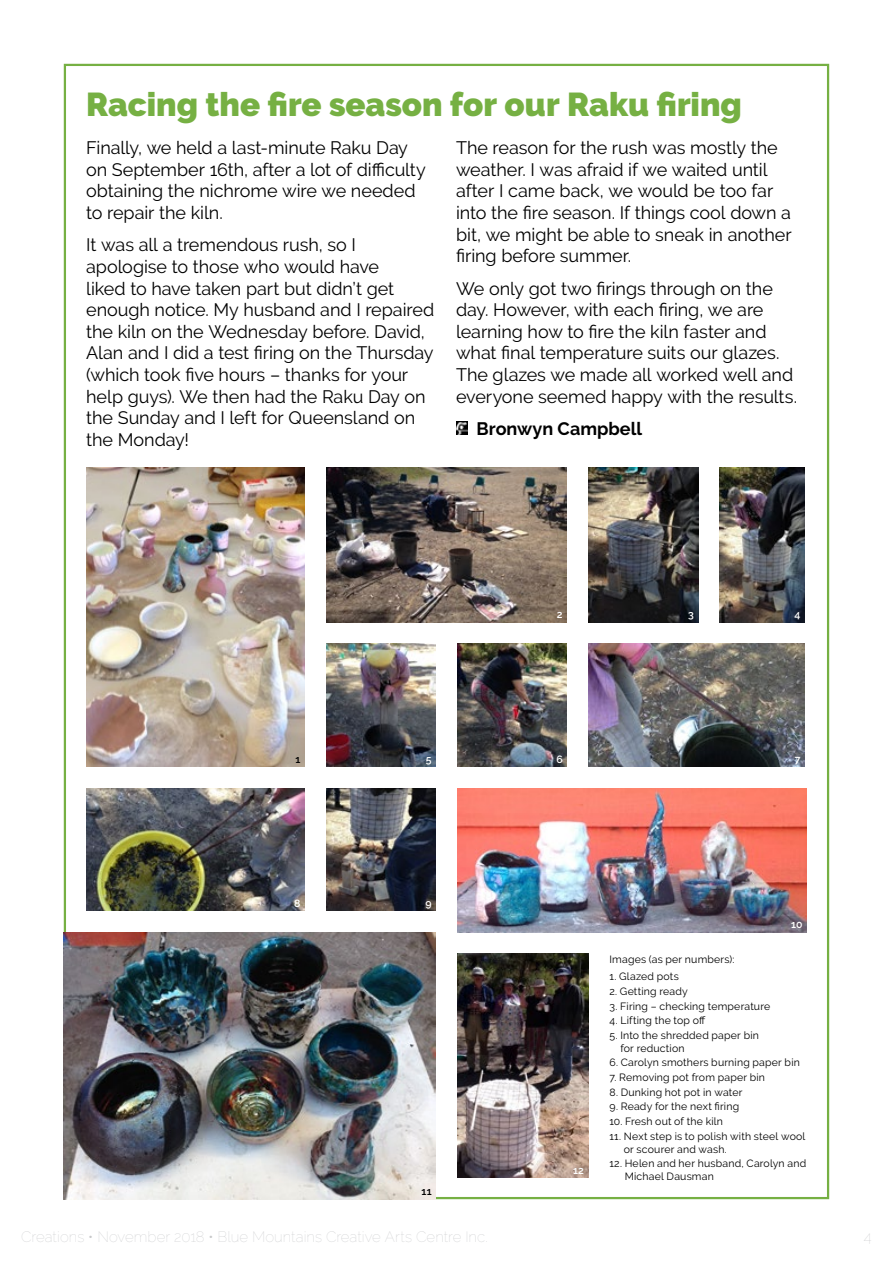
<style>
.page{position:relative;width:893px;height:1263px;background:#fff}
.page>*{position:absolute;margin:0;border:0;box-sizing:border-box;transform-origin:0 0}
.t1{font:900 33px "Raleway";color:#76b043}
.t2{font:18px/21.6px "Raleway";letter-spacing:-.005em;color:#000}
.t3{font:700 18px "Raleway";color:#000}
.t4{font:10.5px/12.6px "Raleway";letter-spacing:.02em;color:#000}
.t5{font:600 10.5px "Raleway";color:#fff}
.t6{font:600 10.5px "Raleway";color:#000}
</style>
<div class="page">
<div style="left:64px;top:64px;width:765px;height:1135px;background:#fff;border:2px solid #76b043"></div>
<img style="left:326px;top:468px;width:241px;height:155px">
<img style="left:588px;top:468px;width:110px;height:155px">
<img style="left:588px;top:644px;width:217px;height:123px">
<img style="left:86px;top:468px;width:219px;height:299px">
<img style="left:719px;top:468px;width:86px;height:155px">
<img style="left:326px;top:644px;width:110px;height:123px">
<img style="left:457px;top:644px;width:110px;height:123px">
<img style="left:86px;top:788px;width:219px;height:123px">
<img style="left:326px;top:788px;width:110px;height:123px">
<svg style="left:456px;top:422px;width:12px;height:13px"></svg>
<img style="left:457px;top:953px;width:131px;height:225px">
<img style="left:457px;top:788px;width:350px;height:144px">
<img style="left:64px;top:932px;width:372px;height:267px">
<h1 class="t1" style="left:86px;top:85px;width:657px">Racing the fire season for our Raku firing</h1>
<p class="t2" style="left:86px;top:137px;width:341px">Finally, we held a last-minute Raku Day on September 16th, after a lot of difficulty obtaining the nichrome wire we needed to repair the kiln.</p>
<p class="t2" style="left:86px;top:234px;width:350px">It was all a tremendous rush, so I apologise to those who would have<br>liked to have taken part but didn’t get enough notice. My husband and I repaired the kiln on the Wednesday before. David, Alan and I did a test firing on the Thursday (which took five hours – thanks for your help guys). We then had the Raku Day on the Sunday and I left for Queensland on the Monday!</p>
<p class="t2" style="left:456px;top:137px;width:337px">The reason for the rush was mostly the weather. I was afraid if we waited until after I came back, we would be too far into the fire season. If things cool down a bit, we might be able to sneak in another firing before summer.</p>
<p class="t2" style="left:456px;top:277px;width:343px">We only got two firings through on the day. However, with each firing, we are learning how to fire the kiln faster and what final temperature suits our glazes.<br>The glazes we made all worked well and everyone seemed happy with the results.</p>
<p class="t3" style="left:477px;top:418px;width:167px">Bronwyn Campbell</p>
<p class="t5" style="left:557px;top:609px;width:7px">2</p>
<p class="t5" style="left:688px;top:609px;width:7px">3</p>
<p class="t5" style="left:795px;top:609px;width:7px">4</p>
<p class="t6" style="left:296px;top:753px;width:6px">1</p>
<p class="t5" style="left:426px;top:753px;width:7px">5</p>
<p class="t5" style="left:556px;top:753px;width:8px">6</p>
<p class="t5" style="left:795px;top:753px;width:7px">7</p>
<p class="t5" style="left:294px;top:897px;width:8px">8</p>
<p class="t5" style="left:425px;top:897px;width:8px">9</p>
<p class="t6" style="left:422px;top:1185px;width:12px">11</p>
<p class="t5" style="left:573px;top:1164px;width:12px">12</p>
<p class="t5" style="left:791px;top:918px;width:13px">10</p>
<p class="t4" style="left:609px;top:953px;width:127px">Images (as per numbers):</p>
<p class="t4" style="left:609px;top:970px;width:71px">1. Glazed pots</p>
<p class="t4" style="left:609px;top:985px;width:80px">2. Getting ready</p>
<p class="t4" style="left:609px;top:999px;width:162px">3. Firing – checking temperature</p>
<p class="t4" style="left:609px;top:1014px;width:98px">4. Lifting the top off</p>
<p class="t4" style="left:620px;top:1029px;width:140px;text-indent:-11px">5. Into the shredded paper bin for reduction</p>
<p class="t4" style="left:609px;top:1056px;width:192px">6. Carolyn smothers burning paper bin</p>
<p class="t4" style="left:609px;top:1071px;width:157px">7. Removing pot from paper bin</p>
<p class="t4" style="left:609px;top:1086px;width:134px">8. Dunking hot pot in water</p>
<p class="t4" style="left:609px;top:1100px;width:131px">9. Ready for the next firing</p>
<p class="t4" style="left:609px;top:1115px;width:115px">10. Fresh out of the kiln</p>
<p class="t4" style="left:624px;top:1130px;width:183px;text-indent:-14px">11. Next step is to polish with steel wool or scourer and wash.</p>
<p class="t4" style="left:625px;top:1157px;width:183px;text-indent:-15px">12. Helen and her husband, Carolyn and<br>Michael Dausman</p>
</div>
